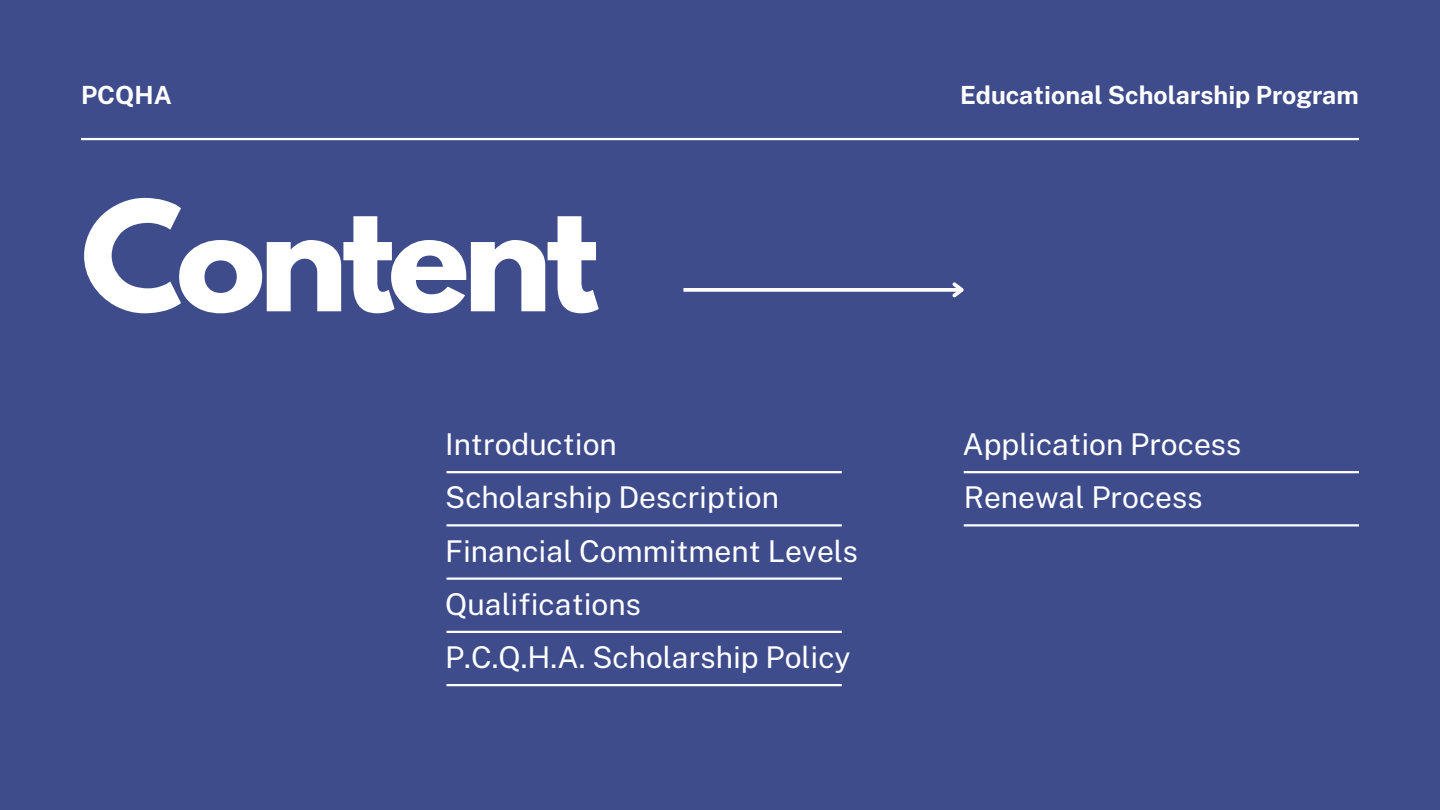
<style>
.page{position:relative;width:1440px;height:810px;background:#3f4c8c}
.page>*{position:absolute;margin:0;border:0;box-sizing:border-box;transform-origin:0 0}
.t1{font:700 135px "League Spartan";letter-spacing:-.05em;color:#fff}
.t2{font:30px "Public Sans";color:#fff}
.t3{font:700 25px "Public Sans";color:#fff}
</style>
<div class="page">
<hr style="left:81px;top:138px;width:1278px;height:2px;background:#fff">
<hr style="left:446px;top:471px;width:396px;height:2px;background:#fff">
<hr style="left:446px;top:524px;width:396px;height:2px;background:#fff">
<hr style="left:446px;top:578px;width:396px;height:2px;background:#fff">
<hr style="left:446px;top:631px;width:396px;height:2px;background:#fff">
<hr style="left:446px;top:684px;width:396px;height:2px;background:#fff">
<hr style="left:964px;top:471px;width:395px;height:2px;background:#fff">
<hr style="left:964px;top:524px;width:395px;height:2px;background:#fff">
<svg style="left:683px;top:288px;width:266px;height:4px"></svg>
<svg style="left:949px;top:282px;width:15px;height:16px"></svg>
<p class="t3" style="left:81px;top:80px;width:92px">PCQHA</p>
<p class="t3" style="left:960px;top:80px;width:400px">Educational Scholarship Program</p>
<h3 class="t1" style="left:81px;top:190px;width:519px">Content</h3>
<h2 class="t2" style="left:445px;top:427px;width:173px">Introduction</h2>
<p class="t2" style="left:962px;top:427px;width:281px">Application Process</p>
<h2 class="t2" style="left:964px;top:480px;width:241px">Renewal Process</h2>
<h1 class="t2" style="left:445px;top:480px;width:335px">Scholarship Description</h1>
<p class="t2" style="left:445px;top:533px;width:415px">Financial Commitment Levels</p>
<h2 class="t2" style="left:445px;top:587px;width:197px">Qualifications</h2>
<p class="t2" style="left:445px;top:640px;width:407px">P.C.Q.H.A. Scholarship Policy</p>
</div>
